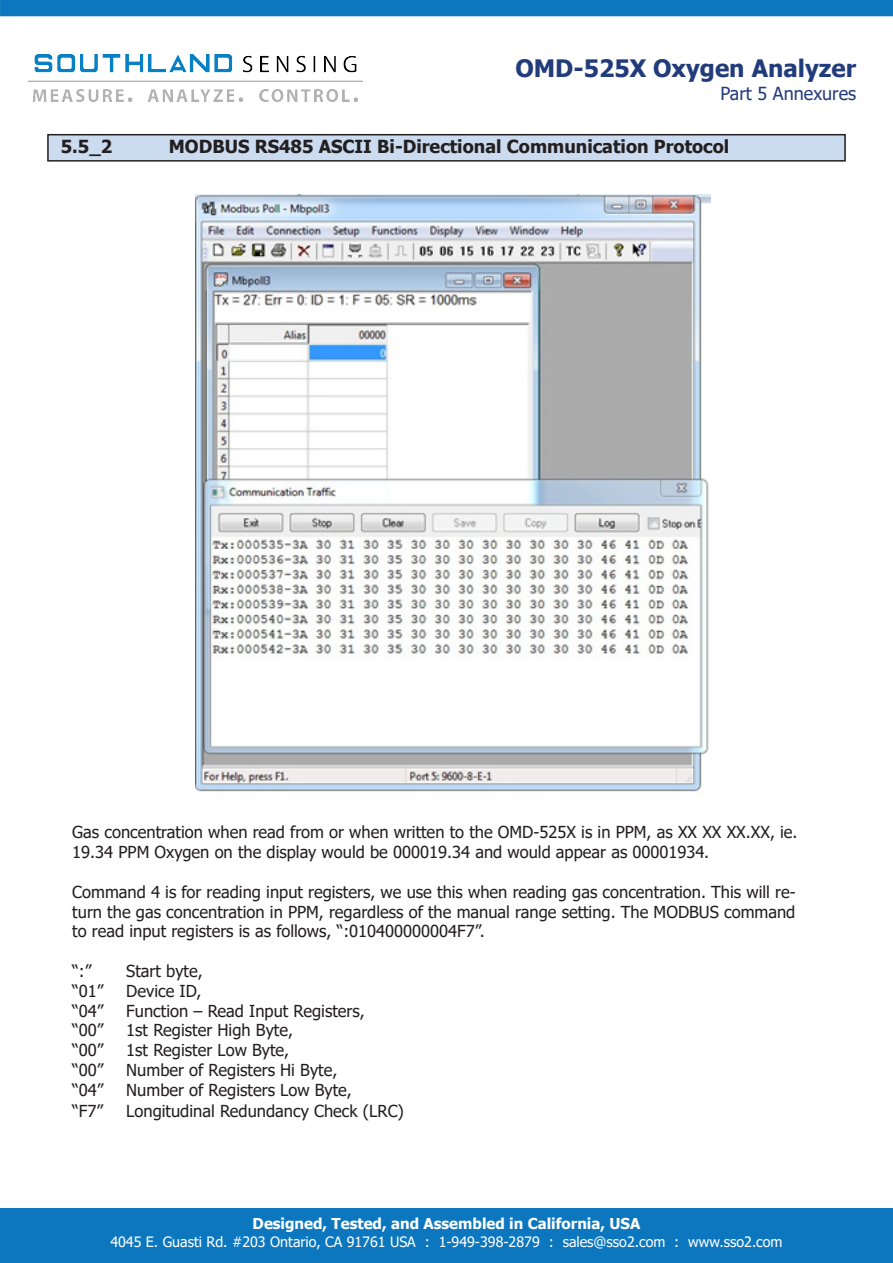
<style>
.page{position:relative;width:893px;height:1263px;background:#fff}
.page>*{position:absolute;margin:0;border:0;box-sizing:border-box;transform-origin:0 0}
.t1{font:700 24px "Tahoma";color:#223c7b}
.t2{font:700 18px "Tahoma";color:#231f20}
.t3{font:18px "Tahoma";color:#223c7b}
.t4{font:16.5px/19.8px "Tahoma";color:#231f20}
.t5{font:700 15px "Tahoma";color:#fff}
.t6{font:14.25px "Tahoma";color:#fff}
</style>
<div class="page">
<div style="left:48px;top:135px;width:797px;height:26px;background:#ccdcf0"></div>
<div style="left:47px;top:134px;width:799px;height:28px;border:2px solid #231f20"></div>
<div style="left:1px;top:1px;width:891px;height:15px;background:#0c77be"></div>
<div style="left:0;top:0;width:893px;height:16px;border:2px solid #0c77be"></div>
<img style="left:28px;top:54px;width:335px;height:47px">
<div style="left:0;top:1209px;width:893px;height:54px;background:#0c77be"></div>
<img style="left:195px;top:194px;width:516px;height:598px">
<p class="t1" style="left:515px;top:51px;width:342px">OMD-525X Oxygen Analyzer</p>
<p class="t3" style="left:720px;top:81px;width:137px">Part 5 Annexures</p>
<p class="t2" style="left:61px;top:134px;width:53px">5.5_2</p>
<p class="t2" style="left:169px;top:134px;width:562px">MODBUS RS485 ASCII Bi-Directional Communication Protocol</p>
<p class="t4" style="left:72px;top:823px;width:727px">Gas concentration when read from or when written to the OMD-525X is in PPM, as XX XX XX.XX, ie.<br>19.34 PPM Oxygen on the display would be 000019.34 and would appear as 00001934.</p>
<p class="t4" style="left:72px;top:883px;width:725px;text-align:justify">Command 4 is for reading input registers, we use this when reading gas concentration. This will re&shy;turn the gas concentration in PPM, regardless of the manual range setting. The MODBUS command to read input registers is as follows, “:010400000004F7”.</p>
<p class="t4" style="left:72px;top:962px;width:21px">“:”</p>
<p class="t4" style="left:126px;top:962px;width:78px">Start byte,</p>
<p class="t4" style="left:72px;top:982px;width:33px">“01”</p>
<p class="t4" style="left:126px;top:982px;width:77px">Device ID,</p>
<p class="t4" style="left:72px;top:1001px;width:33px">“04”</p>
<p class="t4" style="left:126px;top:1001px;width:240px">Function – Read Input Registers,</p>
<p class="t4" style="left:72px;top:1021px;width:33px">“00”</p>
<p class="t4" style="left:126px;top:1021px;width:168px">1st Register High Byte,</p>
<p class="t4" style="left:72px;top:1041px;width:33px">“00”</p>
<p class="t4" style="left:126px;top:1041px;width:164px">1st Register Low Byte,</p>
<p class="t4" style="left:72px;top:1061px;width:33px">“00”</p>
<p class="t4" style="left:126px;top:1061px;width:213px">Number of Registers Hi Byte,</p>
<p class="t4" style="left:72px;top:1081px;width:33px">“04”</p>
<p class="t4" style="left:126px;top:1081px;width:227px">Number of Registers Low Byte,</p>
<p class="t4" style="left:72px;top:1102px;width:32px">“F7”</p>
<p class="t4" style="left:126px;top:1102px;width:279px">Longitudinal Redundancy Check (LRC)</p>
<p class="t5" style="left:253px;top:1213px;width:389px">Designed, Tested, and Assembled in California, USA</p>
<p class="t6" style="left:110px;top:1232px;width:674px">4045 E. Guasti Rd. #203 Ontario, CA 91761 USA : 1-949-398-2879 : sales@sso2.com : www.sso2.com</p>
</div>
